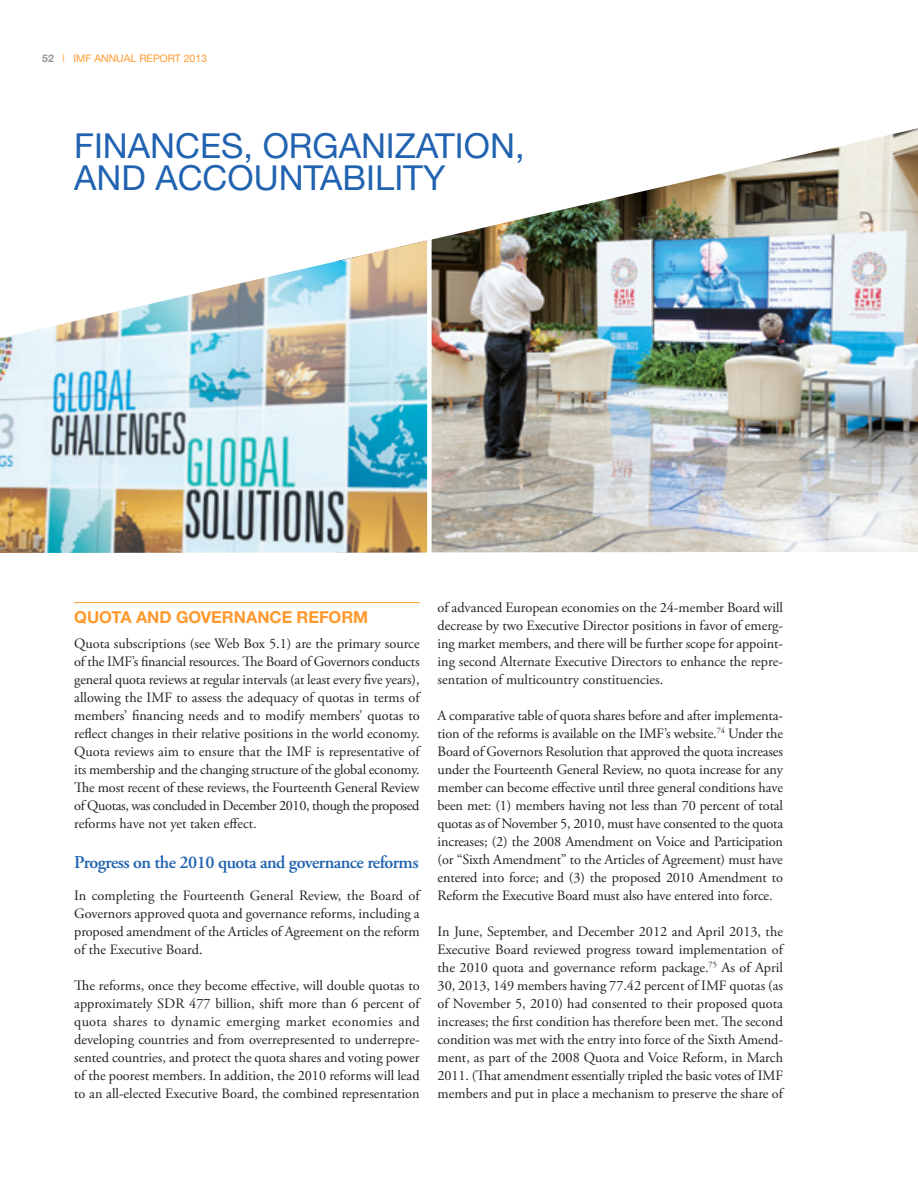
<style>
.page{position:relative;width:918px;height:1188px;background:#fff}
.page>*{position:absolute;margin:0;border:0;box-sizing:border-box;transform-origin:0 0}
.chapter_title{font:34.5px/31.5px "Helvetica Neue";color:#2163b0}
.B-head{font:600 18px "Adobe Garamond Pro";letter-spacing:-.03em;color:#2163b0}
.A-head{font:700 16.5px "Helvetica Neue";letter-spacing:-.005em;color:#ff992e}
.body_text{font:14.25px/18px "Adobe Garamond Pro";color:#231f20;text-align:justify}
.t1{font:10.5px "Helvetica Neue";color:#ff992e}
.s1{font-weight:700;color:#939598}
</style>
<div class="page">
<img style="left:432px;top:128px;width:486px;height:425px">
<img style="left:0;top:240px;width:427px;height:313px">
<hr style="left:74px;top:602px;width:346px;height:1px;background:#ff992e">
<p class="t1" style="left:42px;top:52px;width:166px"><span class="s1">52</span> | IMF ANNUAL REPORT 2013</p>
<p class="chapter_title" style="left:74px;top:130px;width:452px">FINANCES, ORGANIZATION,<br>AND ACCOUNTABILITY</p>
<p class="A-head" style="left:74px;top:607px;width:295px">QUOTA AND GOVERNANCE REFORM</p>
<p class="body_text" style="left:74px;top:635px;width:347px">Quota subscriptions (see Web Box 5.1) are the primary source of the IMF’s financial resources. The Board of Governors conducts general quota reviews at regular intervals (at least every five years), allowing the IMF to assess the adequacy of quotas in terms of members’ financing needs and to modify members’ quotas to reflect changes in their relative positions in the world economy.<br>Quota reviews aim to ensure that the IMF is representative of its membership and the changing structure of the global economy.<br>The most recent of these reviews, the Fourteenth General Review of Quotas, was concluded in December 2010, though the proposed reforms have not yet taken effect.</p>
<p class="B-head" style="left:74px;top:852px;width:346px">Progress on the 2010 quota and governance reforms</p>
<p class="body_text" style="left:74px;top:887px;width:347px">In completing the Fourteenth General Review, the Board of Governors approved quota and governance reforms, including a proposed amendment of the Articles of Agreement on the reform of the Executive Board.</p>
<p class="body_text" style="left:74px;top:977px;width:347px">The reforms, once they become effective, will double quotas to approximately SDR 477 billion, shift more than 6 percent of quota shares to dynamic emerging market economies and developing countries and from overrepresented to underrepre&shy;sented countries, and protect the quota shares and voting power of the poorest members. In addition, the 2010 reforms will lead to an all-elected Executive Board, the combined representation</p>
<p class="body_text" style="left:438px;top:599px;width:347px">of advanced European economies on the 24-member Board will decrease by two Executive Director positions in favor of emerg&shy;ing market members, and there will be further scope for appoint&shy;ing second Alternate Executive Directors to enhance the repre&shy;sentation of multicountry constituencies.</p>
<p class="body_text" style="left:438px;top:707px;width:347px">A comparative table of quota shares before and after implementa&shy;tion of the reforms is available on the IMF’s website.<sup>74</sup> Under the Board of Governors Resolution that approved the quota increases under the Fourteenth General Review, no quota increase for any member can become effective until three general conditions have been met: (1) members having not less than 70 percent of total quotas as of November 5, 2010, must have consented to the quota increases; (2) the 2008 Amendment on Voice and Participation (or “Sixth Amendment” to the Articles of Agreement) must have entered into force; and (3) the proposed 2010 Amendment to Reform the Executive Board must also have entered into force.</p>
<p class="body_text" style="left:438px;top:923px;width:347px">In June, September, and December 2012 and April 2013, the Executive Board reviewed progress toward implementation of the 2010 quota and governance reform package.<sup>75</sup> As of April 30, 2013, 149 members having 77.42 percent of IMF quotas (as of November 5, 2010) had consented to their proposed quota increases; the first condition has therefore been met. The second condition was met with the entry into force of the Sixth Amend&shy;ment, as part of the 2008 Quota and Voice Reform, in March 2011. (That amendment essentially tripled the basic votes of IMF members and put in place a mechanism to preserve the share of</p>
</div>
